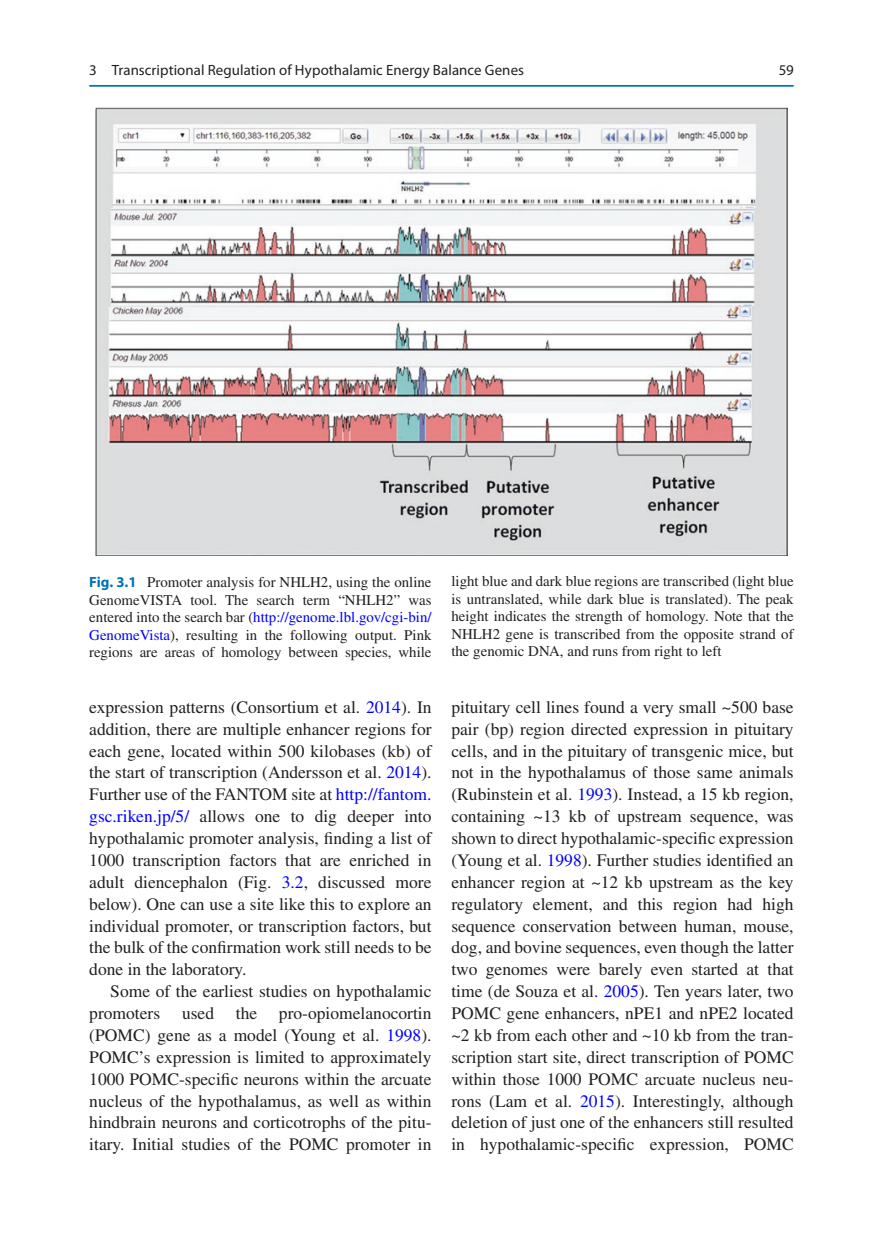
<style>
.page{position:relative;width:883px;height:1260px;background:#fff}
.page>*{position:absolute;margin:0;border:0;box-sizing:border-box;transform-origin:0 0}
.t1{font:17.5px/21.9px "Dfvyjx Times LT Std";color:#231f20;text-align:justify}
.t2{font:14.88px/17.5px "Dfvyjx Times LT Std";color:#231f20;text-align:justify}
.t3{font:14.88px "Cwffsb Myriad Pro";letter-spacing:.005em;color:#231f20}
.t4{font:14.88px "Cgsxbw Myriad Pro";color:#231f20}
.s1{font-family:"Ybxxlx Myriad Pro";font-weight:700;color:#0073bc}
.s2{color:#00f}
</style>
<div class="page">
<img style="left:95px;top:107px;width:693px;height:449px">
<hr style="left:89px;top:85px;width:705px;height:2px;background:#0073bc">
<p class="t3" style="left:89px;top:61px;width:436px">3 Transcriptional Regulation of Hypothalamic Energy Balance Genes</p>
<p class="t4" style="left:779px;top:61px;width:16px">59</p>
<p class="t2" style="left:89px;top:573px;width:344px"><span class="s1">Fig. 3.1</span> Promoter analysis for NHLH2, using the online GenomeVISTA tool. The search term “NHLH2” was entered into the search bar (<span class="s2">http://genome.lbl.gov/cgi-bin/ GenomeVista</span>), resulting in the following output. Pink regions are areas of homology between species, while</p>
<p class="t2" style="left:451px;top:572px;width:344px">light blue and dark blue regions are transcribed (light blue is untranslated, while dark blue is translated). The peak height indicates the strength of homology. Note that the NHLH2 gene is transcribed from the opposite strand of the genomic DNA, and runs from right to left</p>
<p class="t1" style="left:89px;top:696px;width:344px">expression patterns (Consortium et al. <span class="s2">2014</span>). In addition, there are multiple enhancer regions for each gene, located within 500 kilobases (kb) of the start of transcription (Andersson et al. <span class="s2">2014</span>).<br>Further use of the FANTOM site at <span class="s2">http://fantom. gsc.riken.jp/5/</span> allows one to dig deeper into hypothalamic promoter analysis, finding a list of 1000 transcription factors that are enriched in adult diencephalon (Fig. <span class="s2">3.2</span>, discussed more below). One can use a site like this to explore an individual promoter, or transcription factors, but the bulk of the confirmation work still needs to be done in the laboratory.</p>
<p class="t1" style="left:89px;top:980px;width:344px;text-indent:21px">Some of the earliest studies on hypothalamic promoters used the pro-opiomelanocortin (POMC) gene as a model (Young et al. <span class="s2">1998</span>).<br>POMC’s expression is limited to approximately 1000 POMC-specific neurons within the arcuate nucleus of the hypothalamus, as well as within hindbrain neurons and corticotrophs of the pitu&shy;itary. Initial studies of the POMC promoter in</p>
<p class="t1" style="left:451px;top:696px;width:344px">pituitary cell lines found a very small ~500 base pair (bp) region directed expression in pituitary cells, and in the pituitary of transgenic mice, but not in the hypothalamus of those same animals (Rubinstein et al. <span class="s2">1993</span>). Instead, a 15 kb region, containing ~13 kb of upstream sequence, was shown to direct hypothalamic-specific expression (Young et al. <span class="s2">1998</span>). Further studies identified an enhancer region at ~12 kb upstream as the key regulatory element, and this region had high sequence conservation between human, mouse, dog, and bovine sequences, even though the latter two genomes were barely even started at that time (de Souza et al. <span class="s2">2005</span>). Ten years later, two POMC gene enhancers, nPE1 and nPE2 located ~2 kb from each other and ~10 kb from the tran&shy;scription start site, direct transcription of POMC within those 1000 POMC arcuate nucleus neu&shy;rons (Lam et al. <span class="s2">2015</span>). Interestingly, although deletion of just one of the enhancers still resulted in hypothalamic-specific expression, POMC</p>
</div>
